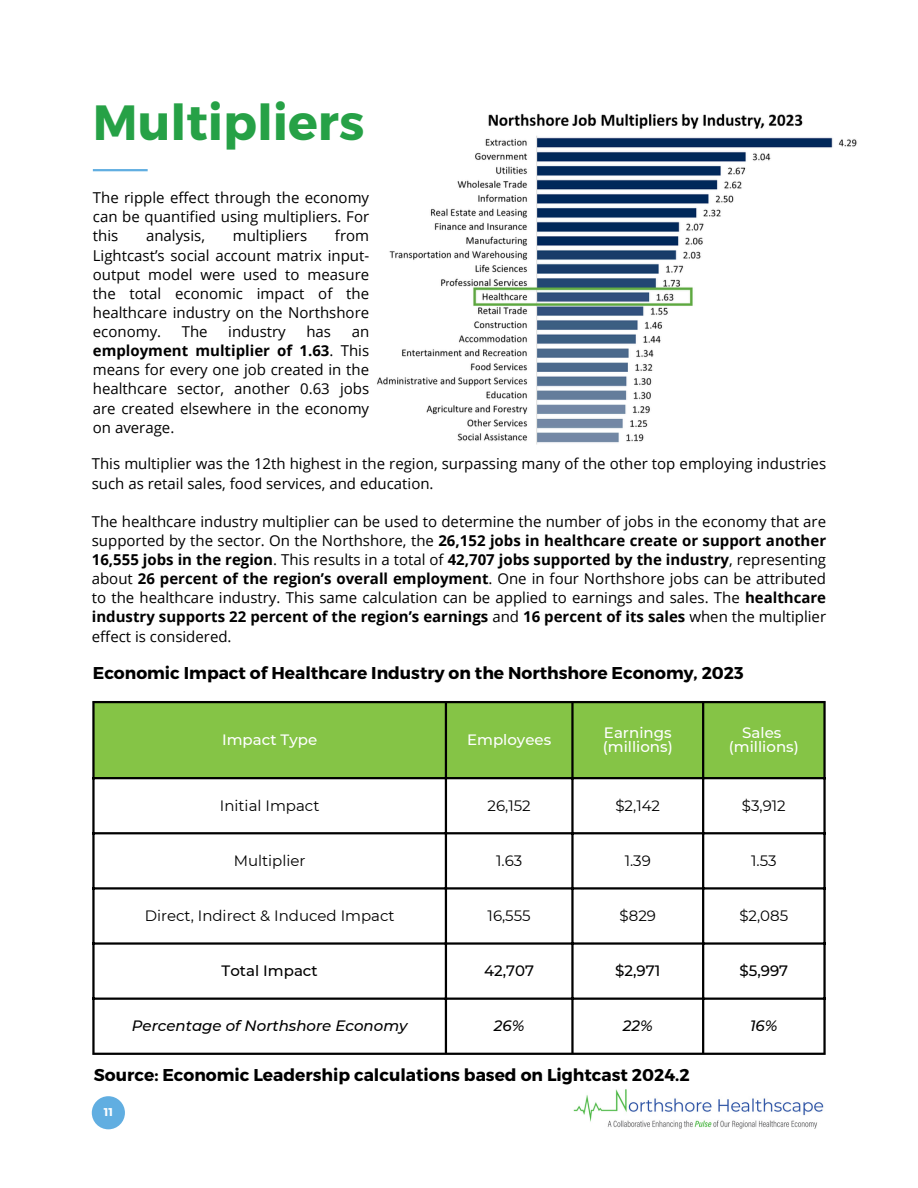
<style>
.page{position:relative;width:918px;height:1188px;background:#fff}
.page>*{position:absolute;margin:0;border:0;box-sizing:border-box;transform-origin:0 0}
.t1{font:700 49.35px "Montserrat";color:#26a146}
.t2{font:700 17.1px "Montserrat";color:#000}
.t3{font:15px/19.2px "Open Sans";color:#000;text-align:justify}
.t4{font:15px "Montserrat";color:#000}
.t5{font:500 15px "Montserrat";color:#fff}
.t6{font:italic 500 15px "Montserrat";color:#000}
.t7{font:500 15px "Montserrat";color:#000}
.t8{font:700 11.25px "Montserrat";color:#fff}
.s1{font-weight:700}
</style>
<div class="page">
<hr style="left:93px;top:169px;width:55px;height:2px;background:#61aee1">
<img style="left:377px;top:113px;width:480px;height:332px">
<div style="left:92px;top:1096px;width:33px;height:33px;background:#61aee1;border-radius:50%"></div>
<div style="left:95px;top:703px;width:728px;height:74px;background:#85c446"></div>
<hr style="left:92px;top:703px;width:3px;height:350px;background:#000">
<hr style="left:445px;top:703px;width:2px;height:350px;background:#000">
<hr style="left:571px;top:703px;width:3px;height:350px;background:#000">
<hr style="left:702px;top:703px;width:2px;height:350px;background:#000">
<hr style="left:823px;top:703px;width:3px;height:350px;background:#000">
<hr style="left:92px;top:701px;width:734px;height:2px;background:#000">
<hr style="left:92px;top:777px;width:734px;height:2px;background:#000">
<hr style="left:92px;top:832px;width:734px;height:2px;background:#000">
<hr style="left:92px;top:887px;width:734px;height:3px;background:#000">
<hr style="left:92px;top:942px;width:734px;height:3px;background:#000">
<hr style="left:92px;top:998px;width:734px;height:2px;background:#000">
<hr style="left:92px;top:1053px;width:734px;height:2px;background:#000">
<img style="left:573px;top:1089px;width:251px;height:40px">
<p class="t1" style="left:93px;top:91px;width:273px">Multipliers</p>
<p class="t3" style="left:93px;top:188px;width:278px">The ripple effect through the economy can be quantified using multipliers. For this</p>
<p class="t3" style="left:93px;top:226px;width:278px;text-indent:242px">from Lightcast’s social account matrix input&shy;output model were used to measure the total economic impact of the healthcare industry on the Northshore economy.</p>
<p class="t3" style="left:146px;top:226px;width:61px">analysis,</p>
<p class="t3" style="left:233px;top:226px;width:76px">multipliers</p>
<p class="t3" style="left:182px;top:322px;width:27px">The</p>
<p class="t3" style="left:228px;top:322px;width:59px">industry</p>
<p class="t3" style="left:306px;top:322px;width:26px">has</p>
<p class="t3" style="left:93px;top:322px;width:278px;text-indent:259px">an <span class="s1">employment multiplier of 1.63</span>. This means for every one job created in the healthcare sector, another 0.63 jobs are created elsewhere in the economy on average.</p>
<p class="t3" style="left:92px;top:454px;width:736px">This multiplier was the 12th highest in the region, surpassing many of the other top employing industries such as retail sales, food services, and education.</p>
<p class="t3" style="left:92px;top:511px;width:736px">The healthcare industry multiplier can be used to determine the number of jobs in the economy that are supported by the sector. On the Northshore, the <span class="s1">26,152 jobs in healthcare create or support another 16,555 jobs in the region</span>. This results in a total of <span class="s1">42,707 jobs supported by the industry</span>, representing about <span class="s1">26 percent of the region’s overall employment</span>. One in four Northshore jobs can be attributed to the healthcare industry. This same calculation can be applied to earnings and sales. The <span class="s1">healthcare industry supports 22 percent of the region’s earnings</span> and <span class="s1">16 percent of its sales</span> when the multiplier effect is considered.</p>
<p class="t2" style="left:93px;top:662px;width:652px">Economic Impact of Healthcare Industry on the Northshore Economy, 2023</p>
<p class="t5" style="left:222px;top:730px;width:97px">Impact Type</p>
<p class="t5" style="left:467px;top:730px;width:86px">Employees</p>
<h2 class="t5" style="left:604px;top:724px;width:69px">Earnings</h2>
<p class="t5" style="left:603px;top:737px;width:71px">(millions)</p>
<p class="t5" style="left:742px;top:724px;width:41px">Sales</p>
<p class="t5" style="left:729px;top:737px;width:71px">(millions)</p>
<p class="t4" style="left:220px;top:796px;width:101px">Initial Impact</p>
<p class="t4" style="left:488px;top:796px;width:45px">26,152</p>
<p class="t4" style="left:615px;top:796px;width:46px">$2,142</p>
<p class="t4" style="left:742px;top:796px;width:45px">$3,912</p>
<p class="t4" style="left:234px;top:851px;width:73px">Multiplier</p>
<p class="t4" style="left:496px;top:851px;width:28px">1.63</p>
<p class="t4" style="left:625px;top:851px;width:28px">1.39</p>
<p class="t4" style="left:751px;top:851px;width:27px">1.53</p>
<p class="t4" style="left:145px;top:907px;width:251px">Direct, Indirect &amp; Induced Impact</p>
<p class="t4" style="left:488px;top:907px;width:45px">16,555</p>
<p class="t4" style="left:620px;top:907px;width:38px">$829</p>
<p class="t4" style="left:739px;top:907px;width:50px">$2,085</p>
<p class="t7" style="left:222px;top:962px;width:98px">Total Impact</p>
<p class="t7" style="left:484px;top:962px;width:51px">42,707</p>
<p class="t7" style="left:615px;top:962px;width:47px">$2,971</p>
<p class="t7" style="left:739px;top:962px;width:50px">$5,997</p>
<p class="t6" style="left:132px;top:1017px;width:277px">Percentage of Northshore Economy</p>
<p class="t6" style="left:494px;top:1017px;width:32px">26%</p>
<p class="t6" style="left:623px;top:1017px;width:31px">22%</p>
<p class="t6" style="left:750px;top:1017px;width:29px">16%</p>
<p class="t2" style="left:94px;top:1064px;width:597px">Source: Economic Leadership calculations based on Lightcast 2024.2</p>
<h1 class="t8" style="left:104px;top:1104px;width:11px">11</h1>
</div>
